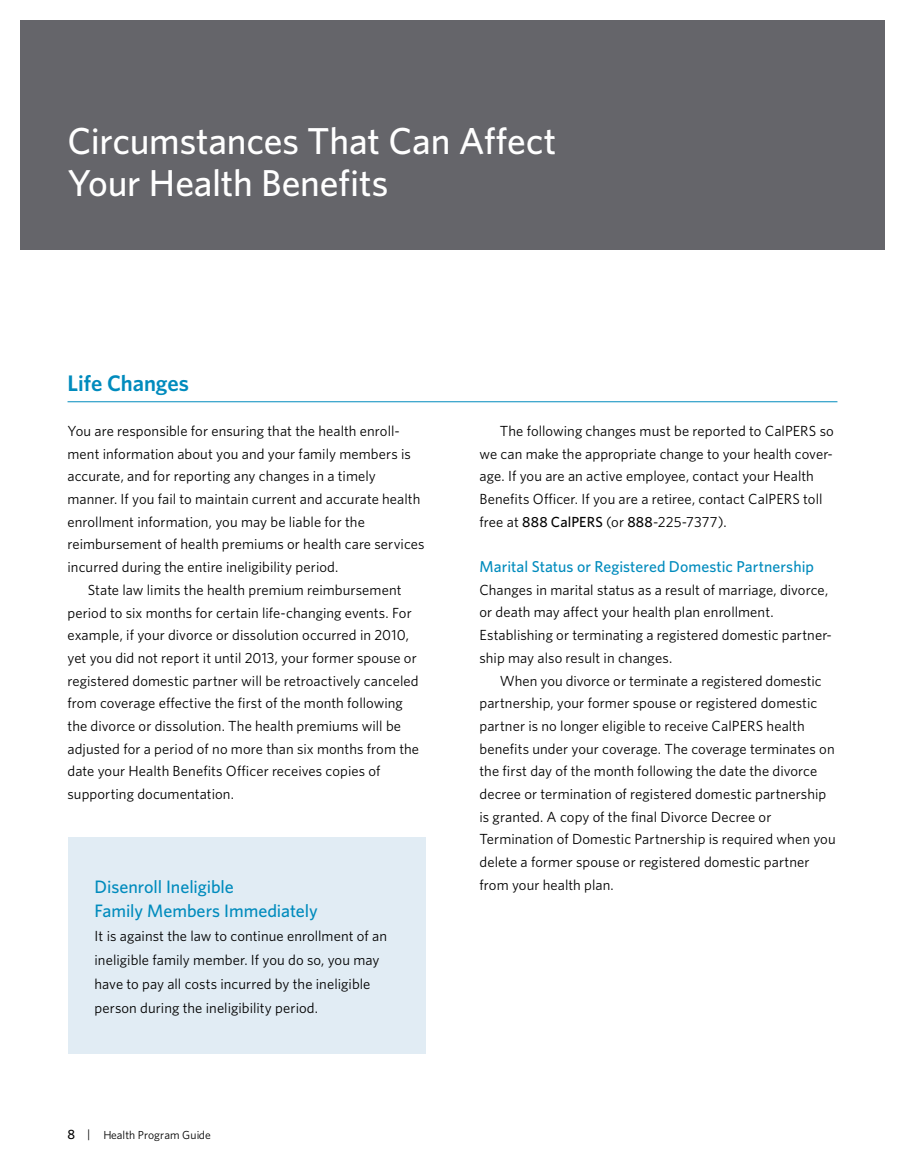
<style>
.page{position:relative;width:905px;height:1175px;background:#fff}
.page>*{position:absolute;margin:0;border:0;box-sizing:border-box;transform-origin:0 0}
.t1{font:500 37.5px "Whitney";letter-spacing:-.005em;color:#fff}
.t2{font:600 22.5px "Whitney";letter-spacing:-.005em;color:#008bbd}
.t3{font:500 18px/24px "Whitney";letter-spacing:-.005em;color:#008bbd}
.t4{font:500 15.75px "Whitney";letter-spacing:.005em;color:#008bbd}
.t5{font:14.7px/22.6px "Whitney";letter-spacing:.005em;color:#000}
.t6{font:11.7px "Whitney";letter-spacing:.005em;color:#000}
.s1{font-weight:500;font-size:13.5px}
.s2{font-size:12px}
.s3{font-weight:500}
</style>
<div class="page">
<div style="left:20px;top:20px;width:864px;height:230px;background:#65656a"></div>
<div style="left:68px;top:837px;width:357px;height:216px;background:#e1ecf4"></div>
<hr style="left:68px;top:401px;width:769px;height:1px;background:#008bbd">
<p class="t1" style="left:68px;top:116px;width:490px">Circumstances That Can Affect</p>
<h1 class="t1" style="left:68px;top:158px;width:322px">Your Health Benefits</h1>
<h3 class="t2" style="left:68px;top:368px;width:123px">Life Changes</h3>
<p class="t5" style="left:67px;top:419px;width:358px">You are responsible for ensuring that the health enroll&shy;ment information about you and your family members is accurate, and for reporting any changes in a timely manner. If you fail to maintain current and accurate health enrollment information, you may be liable for the reimbursement of health premiums or health care services incurred during the entire ineligibility period.</p>
<p class="t5" style="left:67px;top:578px;width:353px;text-indent:20px">State law limits the health premium reimbursement period to six months for certain life-changing events. For example, if your divorce or dissolution occurred in 2010, yet you did not report it until 2013, your former spouse or registered domestic partner will be retroactively canceled from coverage effective the first of the month following the divorce or dissolution. The health premiums will be adjusted for a period of no more than six months from the date your Health Benefits Officer receives copies of supporting documentation.</p>
<h4 class="t3" style="left:94px;top:874px;width:225px">Disenroll Ineligible<br>Family Members Immediately</h4>
<p class="t5" style="left:94px;top:923px;width:294px">It is against the law to continue enrollment of an</p>
<p class="t5" style="left:94px;top:947px;width:286px">ineligible family member. If you do so, you may</p>
<p class="t5" style="left:94px;top:971px;width:277px">have to pay all costs incurred by the ineligible</p>
<p class="t5" style="left:94px;top:995px;width:225px">person during the ineligibility period.</p>
<p class="t6" style="left:68px;top:1126px;width:145px"><span class="s1">8</span> <span class="s2">|</span> Health Program Guide</p>
<p class="t5" style="left:479px;top:419px;width:356px;text-indent:20px">The following changes must be reported to CalPERS so we can make the appropriate change to your health cover&shy;age. If you are an active employee, contact your Health Benefits Officer. If you are a retiree, contact CalPERS toll free at <span class="s3">888 CalPERS</span> (or <span class="s3">888</span>-225-7377).</p>
<p class="t4" style="left:479px;top:556px;width:336px">Marital Status or Registered Domestic Partnership</p>
<p class="t5" style="left:479px;top:578px;width:354px">Changes in marital status as a result of marriage, divorce, or death may affect your health plan enrollment.<br>Establishing or terminating a registered domestic partner&shy;ship may also result in changes.</p>
<p class="t5" style="left:479px;top:668px;width:357px;text-indent:20px">When you divorce or terminate a registered domestic partnership, your former spouse or registered domestic partner is no longer eligible to receive CalPERS health benefits under your coverage. The coverage terminates on the first day of the month following the date the divorce decree or termination of registered domestic partnership is granted. A copy of the final Divorce Decree or Termination of Domestic Partnership is required when you delete a former spouse or registered domestic partner from your health plan.</p>
</div>
